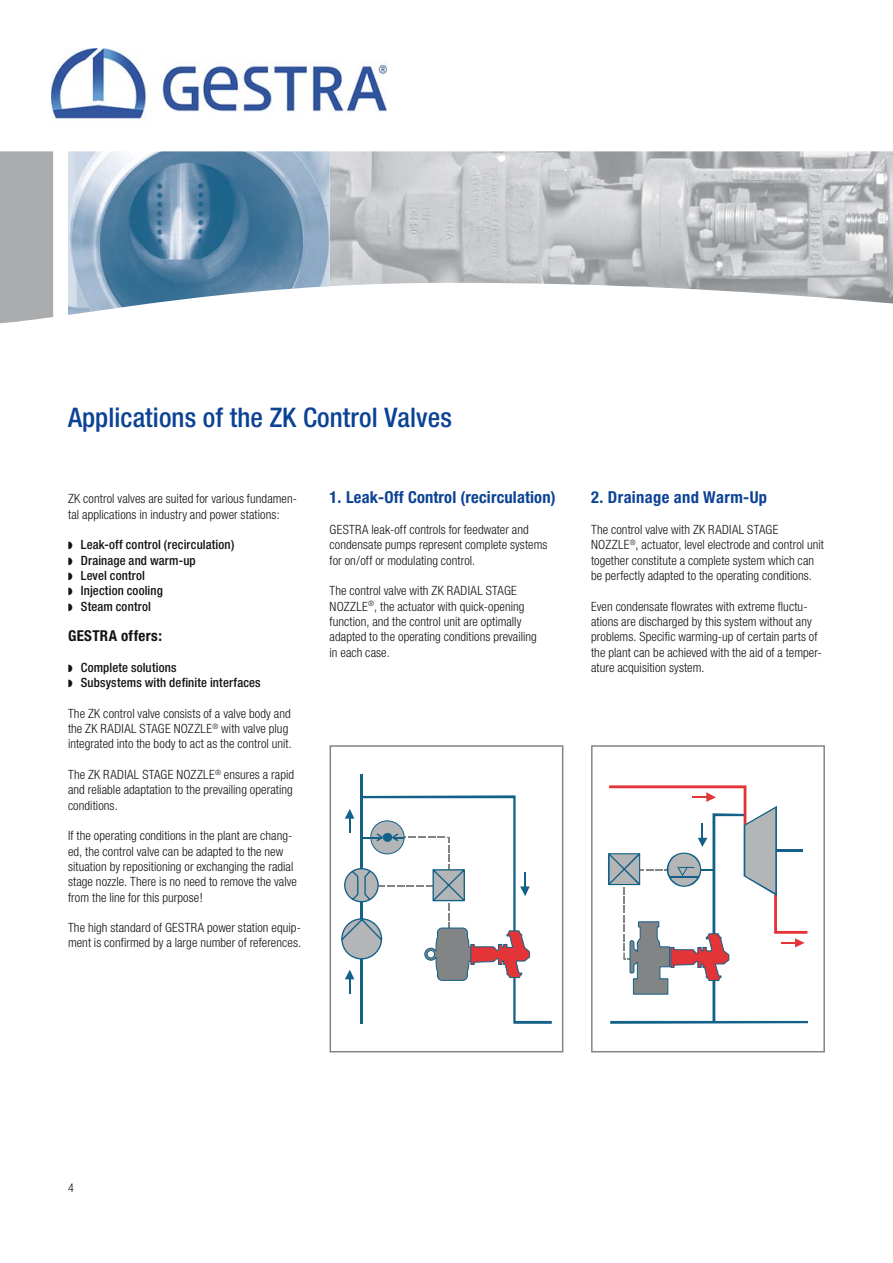
<style>
.page{position:relative;width:893px;height:1263px;background:#fff}
.page>*{position:absolute;margin:0;border:0;box-sizing:border-box;transform-origin:0 0}
.t1{font:500 condensed 27px "Helvetica Neue";letter-spacing:.005em;color:#0c4295}
.t2{font:700 condensed 16.5px "Helvetica Neue";letter-spacing:.01em;color:#0c4295}
.t3{font:700 condensed 15px "Helvetica Neue";letter-spacing:.02em;color:#141314}
.t4{font:300 condensed 12.75px/15.3px "Helvetica Neue";letter-spacing:.005em;color:#141314}
.t5{font:500 condensed 12.75px/15.3px "Helvetica Neue";letter-spacing:.01em;color:#141314}
.t6{font:300 condensed 12px "Helvetica Neue";color:#141314}
</style>
<div class="page">
<div style="left:591px;top:745px;width:234px;height:307px;border:2px solid #838486"></div>
<svg style="left:608px;top:785px;width:200px;height:239px"></svg>
<div style="left:330px;top:745px;width:233px;height:307px;border:2px solid #838486"></div>
<hr style="left:360px;top:774px;width:3px;height:250px;background:#136188">
<svg style="left:341px;top:795px;width:211px;height:229px"></svg>
<img style="left:330px;top:151px;width:563px;height:153px">
<img style="left:68px;top:151px;width:262px;height:164px">
<div style="left:0;top:151px;width:53px;height:173px;background:#aaacae"></div>
<img style="left:51px;top:49px;width:336px;height:72px">
<h1 class="t1" style="left:68px;top:408px;width:385px">Applications of the ZK Control Valves</h1>
<p class="t4" style="left:68px;top:492px;width:230px">ZK control valves are suited for various fundamen&shy;tal applications in industry and power stations:</p>
<p class="t5" style="left:68px;top:538px;width:168px">◗ Leak-off control (recirculation) ◗ Drainage and warm-up<br>◗ Level control<br>◗ Injection cooling<br>◗ Steam control</p>
<p class="t3" style="left:68px;top:630px;width:96px">GESTRA offers:</p>
<p class="t5" style="left:68px;top:661px;width:194px">◗ Complete solutions<br>◗ Subsystems with definite interfaces</p>
<p class="t4" style="left:68px;top:707px;width:225px">The ZK control valve consists of a valve body and the ZK RADIAL STAGE NOZZLE<sup>®</sup> with valve plug integrated into the body to act as the control unit.</p>
<p class="t4" style="left:68px;top:768px;width:228px;text-align:justify">The ZK RADIAL STAGE NOZZLE<sup>®</sup> ensures a rapid and reliable adaptation to the prevailing operating conditions.</p>
<p class="t4" style="left:68px;top:829px;width:230px">If the operating conditions in the plant are chang&shy;ed, the control valve can be adapted to the new situation by repositioning or exchanging the radial stage nozzle. There is no need to remove the valve from the line for this purpose!</p>
<p class="t4" style="left:68px;top:921px;width:235px">The high standard of GESTRA power station equip&shy;ment is confirmed by a large number of references.</p>
<p class="t2" style="left:330px;top:492px;width:228px">1. Leak-Off Control (recirculation)</p>
<p class="t4" style="left:330px;top:523px;width:219px">GESTRA leak-off controls for feedwater and condensate pumps represent complete systems for on/off or modulating control.</p>
<p class="t4" style="left:330px;top:584px;width:209px">The control valve with ZK RADIAL STAGE NOZZLE<sup>®</sup>, the actuator with quick-opening function, and the control unit are optimally adapted to the operating conditions prevailing in each case.</p>
<p class="t2" style="left:591px;top:492px;width:178px">2. Drainage and Warm-Up</p>
<p class="t4" style="left:591px;top:523px;width:234px">The control valve with ZK RADIAL STAGE NOZZLE<sup>®</sup>, actuator, level electrode and control unit together constitute a complete system which can be perfectly adapted to the operating conditions.</p>
<p class="t4" style="left:591px;top:600px;width:232px">Even condensate flowrates with extreme fluctu&shy;ations are discharged by this system without any problems. Specific warming-up of certain parts of the plant can be achieved with the aid of a temper&shy;ature acquisition system.</p>
<p class="t6" style="left:68px;top:1184px;width:7px">4</p>
</div>
